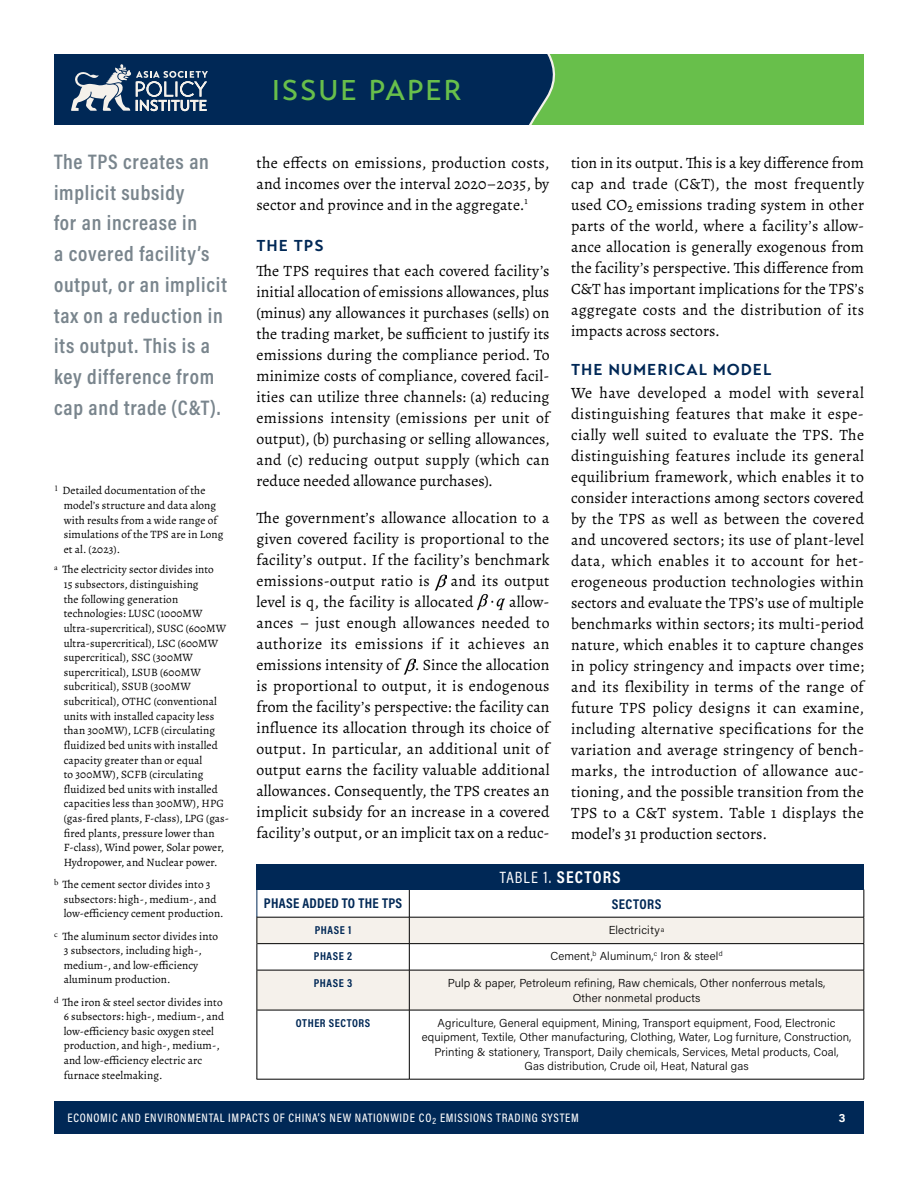
<style>
.page{position:relative;width:918px;height:1188px;background:#fff}
.page>*{position:absolute;margin:0;border:0;box-sizing:border-box;transform-origin:0 0}
.t1{font:500 28.5px "Transat Text";letter-spacing:.065em;color:#68bf4b}
.t2{font:600 21.15px/30.8px "Acumin Pro Cond";letter-spacing:.035em;color:#79858d}
.t3{font:16.5px "Acumin Pro Cond";letter-spacing:.065em;color:#fff}
.t4{font:15.75px/21px "Alegreya";letter-spacing:.01em;color:#000;text-align:justify}
.t5{font:700 15.75px "Transat Text";letter-spacing:.06em;color:#002856}
.t6{font:700 14.25px "Acumin Pro Cond";letter-spacing:.02em;color:#002856}
.t7{font:500 12.3px "Acumin Pro Cond";letter-spacing:.055em;color:#fff}
.t8{font:700 12px "Acumin Pro";color:#fff}
.t9{font:300 11.55px/14.5px "Acumin Pro";letter-spacing:.01em;color:#000;text-align:center}
.t10{font:700 11.55px "Acumin Pro Cond";letter-spacing:.05em;color:#002856}
.t11{font:11.25px/14.5px "Alegreya";letter-spacing:.01em;color:#000}
.s1{font-weight:700;font-size:17.25px}
</style>
<div class="page">
<div style="left:472px;top:54px;width:392px;height:71px;background:#68bf4b"></div>
<div style="left:54px;top:1102px;width:810px;height:32px;background:#002856"></div>
<svg style="left:515px;top:54px;width:41px;height:71px"></svg>
<div style="left:54px;top:54px;width:461px;height:71px;background:#002856"></div>
<svg style="left:71px;top:64px;width:137px;height:48px"></svg>
<img style="left:435px;top:574px;width:11px;height:16px">
<img style="left:477px;top:594px;width:28px;height:17px">
<img style="left:404px;top:658px;width:11px;height:16px">
<svg style="left:257px;top:890px;width:607px;height:189px"></svg>
<svg style="left:257px;top:918px;width:607px;height:92px;fill:#f5f1eb"></svg>
<hr style="left:257px;top:943px;width:152px;height:1px;background:#000">
<hr style="left:409px;top:943px;width:455px;height:1px;background:#000">
<hr style="left:257px;top:970px;width:152px;height:1px;background:#000">
<hr style="left:409px;top:970px;width:455px;height:1px;background:#000">
<hr style="left:864px;top:970px;width:1px;height:40px;background:#000">
<hr style="left:257px;top:1010px;width:152px;height:1px;background:#000">
<hr style="left:409px;top:1010px;width:455px;height:1px;background:#000">
<hr style="left:864px;top:1010px;width:1px;height:69px;background:#000">
<hr style="left:409px;top:1079px;width:455px;height:1px;background:#000">
<svg style="left:864px;top:889px;width:1px;height:81px"></svg>
<hr style="left:256px;top:917px;width:153px;height:1px;background:#000">
<hr style="left:409px;top:917px;width:455px;height:1px;background:#000">
<svg style="left:256px;top:890px;width:1px;height:80px"></svg>
<hr style="left:256px;top:970px;width:1px;height:40px;background:#000">
<hr style="left:256px;top:1010px;width:1px;height:69px;background:#000">
<svg style="left:409px;top:890px;width:1px;height:80px"></svg>
<hr style="left:409px;top:970px;width:1px;height:40px;background:#000">
<hr style="left:409px;top:1010px;width:1px;height:69px;background:#000">
<hr style="left:256px;top:1079px;width:153px;height:1px;background:#000">
<div style="left:256px;top:864px;width:608px;height:26px;background:#002856"></div>
<h2 class="t2" style="left:54px;top:146px;width:174px">The TPS creates an implicit subsidy<br>for an increase in<br>a covered facility’s output, or an implicit tax on a reduction in its output. This is a key difference from cap and trade (C&amp;T).</h2>
<p class="t11" style="left:64px;top:483px;width:161px;text-indent:-10px"><sup>1</sup> Detailed documentation of the model’s structure and data along with results from a wide range of simulations of the TPS are in Long et al. (2023).</p>
<p class="t11" style="left:64px;top:562px;width:167px;text-indent:-10px"><sup>a</sup> The electricity sector divides into<br>15 subsectors, distinguishing<br>the following generation technologies: LUSC (1000MW ultra-supercritical), SUSC (600MW ultra-supercritical), LSC (600MW supercritical), SSC (300MW supercritical), LSUB (600MW subcritical), SSUB (300MW subcritical), OTHC (conventional units with installed capacity less than 300MW), LCFB (circulating fluidized bed units with installed capacity greater than or equal<br>to 300MW), SCFB (circulating fluidized bed units with installed capacities less than 300MW), HPG (gas-fired plants, F-class), LPG (gas&shy;fired plants, pressure lower than<br>F-class), Wind power, Solar power,<br>Hydropower, and Nuclear power.</p>
<p class="t11" style="left:64px;top:877px;width:161px;text-indent:-10px"><sup>b</sup> The cement sector divides into 3 subsectors: high-, medium-, and low-efficiency cement production.</p>
<p class="t11" style="left:64px;top:928px;width:156px;text-indent:-10px"><sup>c</sup> The aluminum sector divides into<br>3 subsectors, including high-, medium-, and low-efficiency aluminum production.</p>
<p class="t11" style="left:64px;top:994px;width:162px;text-indent:-10px"><sup>d</sup> The iron &amp; steel sector divides into<br>6 subsectors: high-, medium-, and low-efficiency basic oxygen steel production, and high-, medium-, and low-efficiency electric arc furnace steelmaking.</p>
<h1 class="t1" style="left:272px;top:73px;width:191px">ISSUE PAPER</h1>
<p class="t4" style="left:256px;top:152px;width:295px">the effects on emissions, production costs, and incomes over the interval 2020–2035, by sector and province and in the aggregate.<sup>1</sup></p>
<p class="t5" style="left:256px;top:236px;width:69px">THE TPS</p>
<p class="t4" style="left:256px;top:260px;width:295px">The TPS requires that each covered facility’s initial allocation of emissions allowances, plus (minus) any allowances it purchases (sells) on the trading market, be sufficient to justify its emissions during the compliance period. To minimize costs of compliance, covered facil&shy;ities can utilize three channels: (a) reducing emissions intensity (emissions per unit of output), (b) purchasing or selling allowances, and (c) reducing output supply (which can reduce needed allowance purchases).</p>
<p class="t4" style="left:256px;top:507px;width:295px">The government’s allowance allocation to a given covered facility is proportional to the facility’s output. If the facility’s benchmark emissions-output ratio is</p>
<p class="t4" style="left:257px;top:570px;width:294px;text-indent:194px">and its output level is q, the facility is allocated</p>
<p class="t4" style="left:257px;top:591px;width:295px;text-indent:253px">allow&shy;ances – just enough allowances needed to authorize its emissions if it achieves an emissions intensity of . Since the allocation is proportional to output, it is endogenous from the facility’s perspective: the facility can influence its allocation through its choice of output. In particular, an additional unit of output earns the facility valuable additional allowances. Consequently, the TPS creates an implicit subsidy for an increase in a covered facility’s output, or an implicit tax on a reduc-</p>
<p class="t4" style="left:571px;top:152px;width:295px">tion in its output. This is a key difference from cap and trade (C&amp;T), the most frequently used CO<sub>2</sub> emissions trading system in other parts of the world, where a facility’s allow&shy;ance allocation is generally exogenous from the facility’s perspective. This difference from C&amp;T has important implications for the TPS’s aggregate costs and the distribution of its impacts across sectors.</p>
<p class="t5" style="left:571px;top:360px;width:202px">THE NUMERICAL MODEL</p>
<p class="t4" style="left:571px;top:382px;width:295px">We have developed a model with several distinguishing features that make it espe&shy;cially well suited to evaluate the TPS. The distinguishing features include its general equilibrium framework, which enables it to consider interactions among sectors covered by the TPS as well as between the covered and uncovered sectors; its use of plant-level data, which enables it to account for het&shy;erogeneous production technologies within sectors and evaluate the TPS’s use of multiple benchmarks within sectors; its multi-period nature, which enables it to capture changes in policy stringency and impacts over time; and its flexibility in terms of the range of future TPS policy designs it can examine, including alternative specifications for the variation and average stringency of bench&shy;marks, the introduction of allowance auc&shy;tioning, and the possible transition from the TPS to a C&amp;T system. Table 1 displays the model’s 31 production sectors.</p>
<p class="t3" style="left:500px;top:867px;width:122px">TABLE 1. <span class="s1">SECTORS</span></p>
<p class="t6" style="left:264px;top:894px;width:140px">PHASE ADDED TO THE TPS</p>
<p class="t6" style="left:612px;top:895px;width:51px">SECTORS</p>
<p class="t10" style="left:315px;top:922px;width:38px">PHASE 1</p>
<p class="t9" style="left:609px;top:922px;width:57px">Electricity<sup>a</sup></p>
<p class="t10" style="left:314px;top:949px;width:40px">PHASE 2</p>
<p class="t9" style="left:550px;top:949px;width:174px">Cement,<sup>b</sup> Aluminum,<sup>c</sup> Iron &amp; steel<sup>d</sup></p>
<p class="t10" style="left:314px;top:975px;width:40px">PHASE 3</p>
<p class="t9" style="left:448px;top:975px;width:379px;line-height:15px">Pulp &amp; paper, Petroleum refining, Raw chemicals, Other nonferrous metals,<br>Other nonmetal products</p>
<p class="t10" style="left:296px;top:1015px;width:76px">OTHER SECTORS</p>
<p class="t9" style="left:422px;top:1015px;width:431px">Agriculture, General equipment, Mining, Transport equipment, Food, Electronic equipment, Textile, Other manufacturing, Clothing, Water, Log furniture, Construction, Printing &amp; stationery, Transport, Daily chemicals, Services, Metal products, Coal,<br>Gas distribution, Crude oil, Heat, Natural gas</p>
<p class="t7" style="left:68px;top:1110px;width:513px">ECONOMIC AND ENVIRONMENTAL IMPACTS OF CHINA’S NEW NATIONWIDE CO<sub>2</sub> EMISSIONS TRADING SYSTEM</p>
<p class="t8" style="left:839px;top:1109px;width:8px">3</p>
</div>
